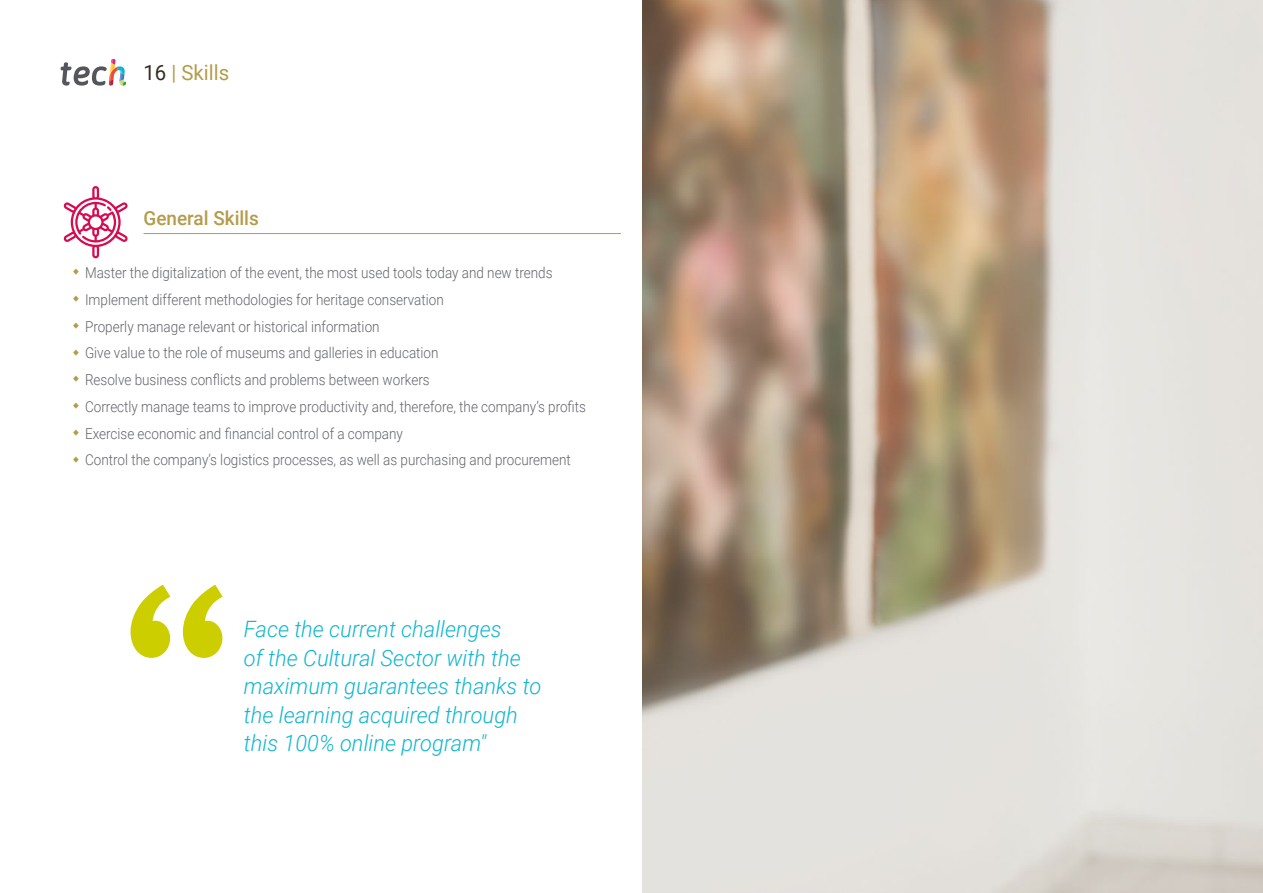
<style>
.page{position:relative;width:1263px;height:893px;background:#fff}
.page>*{position:absolute;margin:0;border:0;box-sizing:border-box;transform-origin:0 0}
.t1{font:italic 300 22.5px/28.5px "Roboto";color:#0fb6cf}
.t2{font:21px "Roboto";color:#b49c4b}
.t3{font:500 19.5px "Roboto";color:#b49c4b}
.t4{font:300 15px/26.7px "Roboto";color:#61646a;scale:.9 1}
.s1{color:#312e20}
</style>
<div class="page">
<svg style="left:61px;top:59px;width:65px;height:27px"></svg>
<svg style="left:131px;top:585px;width:92px;height:73px"></svg>
<hr style="left:144px;top:233px;width:477px;height:1px;background:#b49c4b">
<svg style="left:63px;top:186px;width:65px;height:72px"></svg>
<img style="left:642px;top:0;width:621px;height:893px">
<h2 class="t2" style="left:144px;top:57px;width:87px"><span class="s1">16</span> | Skills</h2>
<h3 class="t3" style="left:144px;top:205px;width:117px">General Skills</h3>
<p class="t4" style="left:85px;top:259px;width:558px">Master the digitalization of the event, the most used tools today and new trends Implement different methodologies for heritage conservation<br>Properly manage relevant or historical information<br>Give value to the role of museums and galleries in education<br>Resolve business conflicts and problems between workers<br>Correctly manage teams to improve productivity and, therefore, the company’s profits Exercise economic and financial control of a company<br>Control the company’s logistics processes, as well as purchasing and procurement</p>
<h1 class="t1" style="left:244px;top:614px;width:299px">Face the current challenges<br>of the Cultural Sector with the maximum guarantees thanks to the learning acquired through this 100% online program"</h1>
</div>
